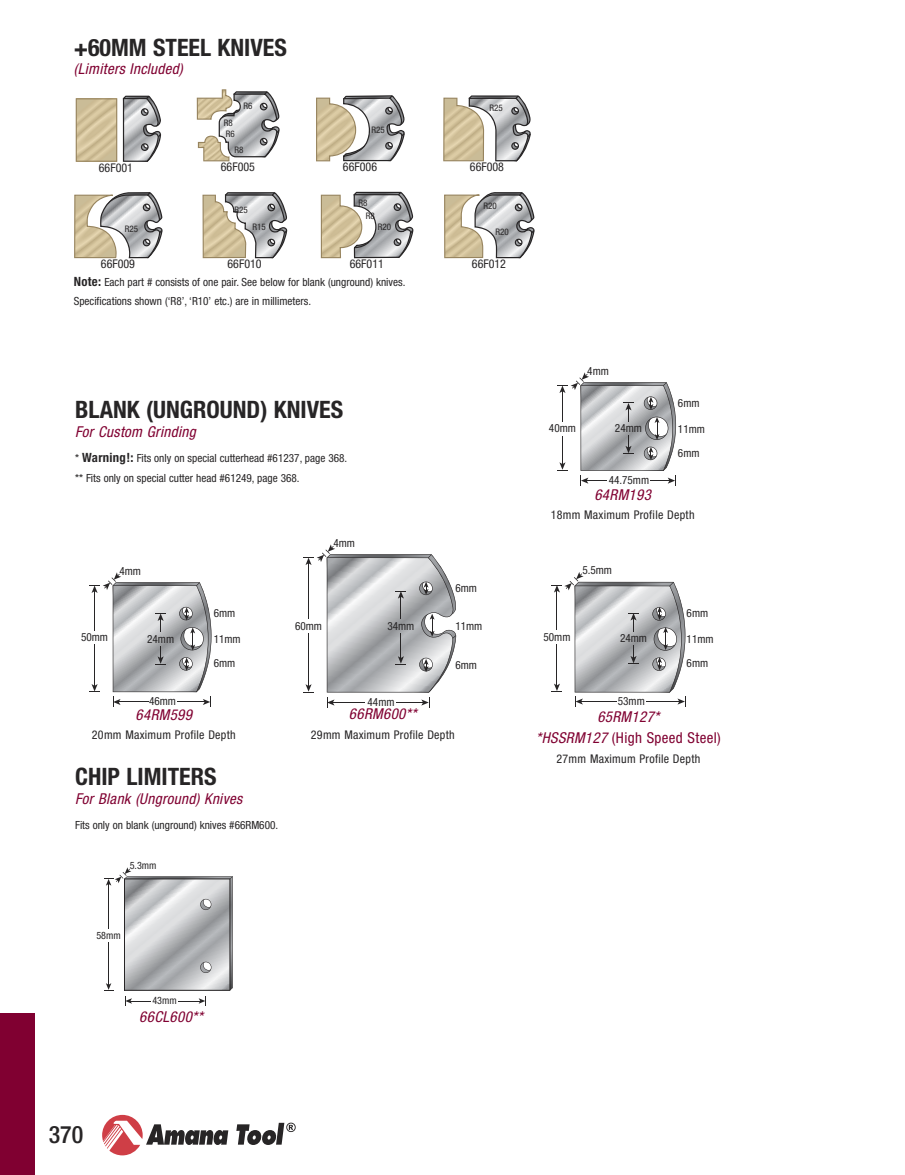
<style>
.page{position:relative;width:905px;height:1175px;background:#fff}
.page>*{position:absolute;margin:0;border:0;box-sizing:border-box;transform-origin:0 0}
.t1{font:700 condensed 24px "Helvetica Neue";color:#272526}
.t2{font:500 condensed 24px "Helvetica Neue";color:#272526}
.t3{font:italic condensed 15px/21.8px "Helvetica Neue";letter-spacing:.025em;color:#800031;text-align:center}
.t4{font:condensed 12px "Helvetica Neue";letter-spacing:.025em;color:#272526}
.t5{font:condensed 11.25px/19.5px "Helvetica Neue";color:#272526}
.t6{font:condensed 10.2px "Helvetica Neue";color:#272526}
.t7{font:condensed 9px/11.2px "Helvetica Neue";color:#272526}
.s1{font-weight:700;font-size:12.75px}
.s2{font-style:normal}
</style>
<div class="page">
<svg style="left:557px;top:372px;width:120px;height:114px"></svg>
<svg style="left:89px;top:572px;width:123px;height:135px"></svg>
<svg style="left:552px;top:572px;width:134px;height:134px"></svg>
<svg style="left:303px;top:544px;width:154px;height:163px"></svg>
<svg style="left:76px;top:98px;width:41px;height:64px;background:#cdbc96"></svg>
<svg style="left:123px;top:96px;width:38px;height:66px"></svg>
<svg style="left:74px;top:192px;width:89px;height:66px"></svg>
<svg style="left:202px;top:192px;width:85px;height:66px"></svg>
<svg style="left:321px;top:192px;width:92px;height:66px"></svg>
<svg style="left:444px;top:192px;width:91px;height:66px"></svg>
<svg style="left:316px;top:95px;width:89px;height:66px"></svg>
<svg style="left:197px;top:89px;width:83px;height:72px"></svg>
<svg style="left:443px;top:95px;width:88px;height:66px"></svg>
<svg style="left:125px;top:996px;width:25px;height:9px"></svg>
<svg style="left:178px;top:996px;width:28px;height:9px"></svg>
<svg style="left:104px;top:867px;width:129px;height:123px"></svg>
<svg style="left:102px;top:1114px;width:126px;height:41px"></svg>
<svg style="left:236px;top:1122px;width:60px;height:23px"></svg>
<div style="left:0;top:1012px;width:35px;height:162px;background:#800031"></div>
<h1 class="t1" style="left:74px;top:27px;width:215px">+60MM STEEL KNIVES</h1>
<h2 class="t3" style="left:74px;top:59px;width:111px">(Limiters Included)</h2>
<p class="t4" style="left:99px;top:163px;width:36px">66F001</p>
<p class="t7" style="left:125px;top:224px;width:15px">R25</p>
<p class="t7" style="left:224px;top:118px;width:13px">R8<br>R6</p>
<p class="t7" style="left:243px;top:101px;width:10px">R6</p>
<p class="t7" style="left:234px;top:145px;width:10px">R8</p>
<p class="t7" style="left:371px;top:125px;width:15px">R25</p>
<p class="t4" style="left:221px;top:163px;width:36px">66F005</p>
<p class="t4" style="left:343px;top:163px;width:36px">66F006</p>
<p class="t7" style="left:234px;top:205px;width:15px">R25</p>
<p class="t7" style="left:358px;top:197px;width:10px">R8</p>
<p class="t7" style="left:366px;top:210px;width:10px">R8</p>
<p class="t7" style="left:252px;top:222px;width:15px">R15</p>
<p class="t7" style="left:378px;top:221px;width:15px">R20</p>
<p class="t7" style="left:489px;top:103px;width:15px">R25</p>
<p class="t4" style="left:470px;top:163px;width:36px">66F008</p>
<p class="t7" style="left:483px;top:201px;width:15px">R20</p>
<p class="t7" style="left:495px;top:227px;width:15px">R20</p>
<p class="t4" style="left:101px;top:260px;width:36px">66F009</p>
<p class="t4" style="left:227px;top:260px;width:36px">66F010</p>
<p class="t4" style="left:350px;top:260px;width:36px">66F011</p>
<p class="t4" style="left:472px;top:260px;width:36px">66F012</p>
<p class="t5" style="left:74px;top:273px;width:333px"><span class="s1">Note:</span> Each part # consists of one pair. See below for blank (unground) knives.<br>Specifications shown (‘R8’, ‘R10’ etc.) are in millimeters.</p>
<h1 class="t1" style="left:75px;top:389px;width:269px">BLANK (UNGROUND) KNIVES</h1>
<h2 class="t3" style="left:75px;top:421px;width:122px">For Custom Grinding</h2>
<p class="t5" style="left:75px;top:449px;width:273px">* <span class="s1">Warning!:</span> Fits only on special cutterhead #61237, page 368. ** Fits only on special cutter head #61249, page 368.</p>
<p class="t5" style="left:119px;top:562px;width:23px">4mm</p>
<p class="t5" style="left:81px;top:628px;width:29px">50mm</p>
<p class="t5" style="left:147px;top:630px;width:29px">24mm</p>
<p class="t5" style="left:149px;top:692px;width:29px">46mm</p>
<p class="t5" style="left:214px;top:604px;width:23px">6mm</p>
<p class="t5" style="left:214px;top:628px;width:29px;line-height:23.9px">11mm<br>6mm</p>
<h2 class="t3" style="left:135px;top:704px;width:58px">64RM599</h2>
<p class="t4" style="left:92px;top:730px;width:145px">20mm Maximum Profile Depth</p>
<h1 class="t1" style="left:75px;top:756px;width:143px">CHIP LIMITERS</h1>
<h2 class="t3" style="left:75px;top:789px;width:169px">For Blank (Unground) Knives</h2>
<p class="t5" style="left:75px;top:816px;width:204px">Fits only on blank (unground) knives #66RM600.</p>
<p class="t6" style="left:130px;top:862px;width:28px">5.3mm</p>
<p class="t5" style="left:333px;top:534px;width:23px">4mm</p>
<p class="t5" style="left:295px;top:617px;width:29px">60mm</p>
<p class="t5" style="left:387px;top:617px;width:29px">34mm</p>
<p class="t5" style="left:367px;top:693px;width:29px">44mm</p>
<p class="t5" style="left:455px;top:579px;width:23px">6mm</p>
<p class="t5" style="left:455px;top:617px;width:29px">11mm</p>
<p class="t5" style="left:455px;top:656px;width:23px">6mm</p>
<h2 class="t3" style="left:349px;top:704px;width:69px">66RM600**</h2>
<p class="t4" style="left:311px;top:730px;width:145px">29mm Maximum Profile Depth</p>
<p class="t6" style="left:96px;top:931px;width:26px">58mm</p>
<p class="t6" style="left:152px;top:996px;width:26px">43mm</p>
<h2 class="t3" style="left:139px;top:1007px;width:65px">66CL600**</h2>
<p class="t5" style="left:587px;top:362px;width:23px">4mm</p>
<p class="t5" style="left:549px;top:419px;width:29px">40mm</p>
<p class="t5" style="left:615px;top:419px;width:29px">24mm</p>
<p class="t5" style="left:608px;top:471px;width:42px">44.75mm</p>
<p class="t5" style="left:678px;top:394px;width:23px">6mm</p>
<p class="t5" style="left:678px;top:418px;width:29px;line-height:23.7px">11mm<br>6mm</p>
<h2 class="t3" style="left:594px;top:485px;width:58px">64RM193</h2>
<p class="t4" style="left:550px;top:510px;width:145px">18mm Maximum Profile Depth</p>
<p class="t5" style="left:582px;top:561px;width:31px">5.5mm</p>
<p class="t5" style="left:543px;top:628px;width:29px">50mm</p>
<p class="t5" style="left:620px;top:629px;width:29px">24mm</p>
<p class="t5" style="left:617px;top:692px;width:29px">53mm</p>
<p class="t5" style="left:686px;top:604px;width:23px">6mm</p>
<p class="t5" style="left:686px;top:628px;width:29px;line-height:23.9px">11mm<br>6mm</p>
<h2 class="t3" style="left:536px;top:706px;width:186px">65RM127*<br>*HSSRM127 <span class="s2">(High Speed Steel)</span></h2>
<p class="t4" style="left:556px;top:754px;width:145px">27mm Maximum Profile Depth</p>
<h1 class="t2" style="left:49px;top:1125px;width:36px">370</h1>
</div>
